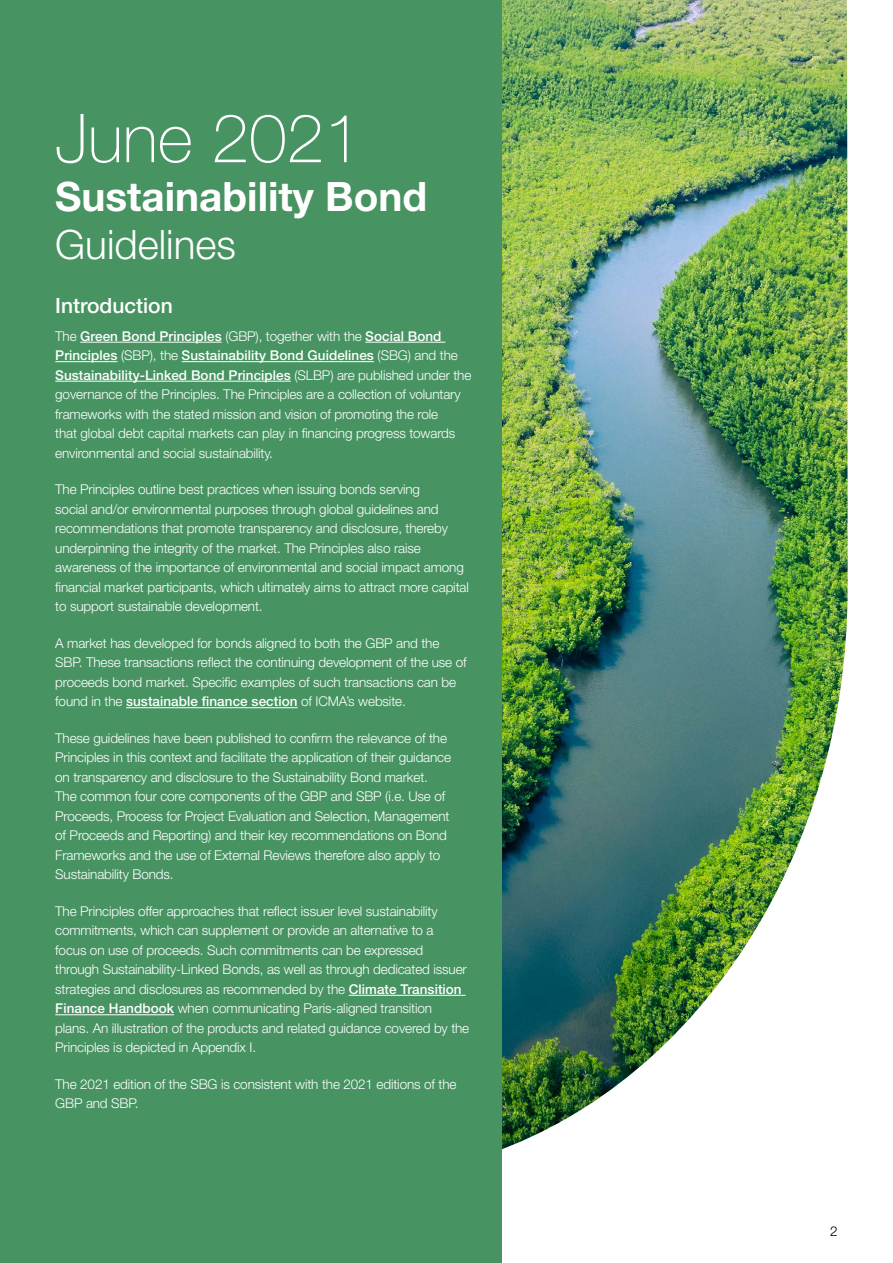
<style>
.page{position:relative;width:893px;height:1263px;background:#fff}
.page>*{position:absolute;margin:0;border:0;box-sizing:border-box;transform-origin:0 0}
.t1{font:100 67.5px "Helvetica Neue LT Std";color:#fff}
.t2{font:700 40.5px "Helvetica Neue LT Std";color:#fff}
.t3{font:300 40.5px "Helvetica Neue LT Std";color:#fff}
.t4{font:500 21px "Helvetica Neue LT Std";color:#fff}
.t5{font:300 13.5px/19.5px "Helvetica Neue LT Std";letter-spacing:-.01em;color:#fff}
.t6{font:300 13.5px "Helvetica Neue LT Std";color:#000}
.s1{font-weight:500}
</style>
<div class="page">
<img style="left:502px;top:0;width:346px;height:1150px">
<div style="left:0;top:0;width:502px;height:1263px;background:#479362"></div>
<hr style="left:80px;top:342px;width:142px;height:1px;background:#fff">
<hr style="left:365px;top:342px;width:80px;height:1px;background:#fff">
<hr style="left:55px;top:361px;width:62px;height:1px;background:#fff">
<hr style="left:182px;top:361px;width:192px;height:1px;background:#fff">
<hr style="left:55px;top:381px;width:236px;height:1px;background:#fff">
<hr style="left:126px;top:707px;width:172px;height:1px;background:#fff">
<hr style="left:349px;top:995px;width:117px;height:1px;background:#fff">
<hr style="left:55px;top:1014px;width:119px;height:1px;background:#fff">
<h1 class="t1" style="left:55px;top:100px;width:308px">June 2021</h1>
<h2 class="t2" style="left:55px;top:171px;width:373px">Sustainability Bond</h2>
<h2 class="t3" style="left:55px;top:220px;width:182px">Guidelines</h2>
<h3 class="t4" style="left:55px;top:293px;width:119px">Introduction</h3>
<p class="t5" style="left:55px;top:326px;width:418px">The <span class="s1">Green Bond Principles</span> (GBP), together with the <span class="s1">Social Bond Principles</span> (SBP), the <span class="s1">Sustainability Bond Guidelines</span> (SBG) and the <span class="s1">Sustainability-Linked Bond Principles</span> (SLBP) are published under the governance of the Principles. The Principles are a collection of voluntary frameworks with the stated mission and vision of promoting the role<br>that global debt capital markets can play in financing progress towards environmental and social sustainability.</p>
<p class="t5" style="left:55px;top:479px;width:415px">The Principles outline best practices when issuing bonds serving<br>social and/or environmental purposes through global guidelines and recommendations that promote transparency and disclosure, thereby underpinning the integrity of the market. The Principles also raise awareness of the importance of environmental and social impact among financial market participants, which ultimately aims to attract more capital to support sustainable development.</p>
<p class="t5" style="left:55px;top:633px;width:413px">A market has developed for bonds aligned to both the GBP and the SBP. These transactions reflect the continuing development of the use of proceeds bond market. Specific examples of such transactions can be found in the <span class="s1">sustainable finance section</span> of ICMA’s website.</p>
<p class="t5" style="left:55px;top:728px;width:397px">These guidelines have been published to confirm the relevance of the Principles in this context and facilitate the application of their guidance on transparency and disclosure to the Sustainability Bond market.<br>The common four core components of the GBP and SBP (i.e. Use of Proceeds, Process for Project Evaluation and Selection, Management of Proceeds and Reporting) and their key recommendations on Bond Frameworks and the use of External Reviews therefore also apply to Sustainability Bonds.</p>
<p class="t5" style="left:55px;top:901px;width:416px">The Principles offer approaches that reflect issuer level sustainability commitments, which can supplement or provide an alternative to a<br>focus on use of proceeds. Such commitments can be expressed through Sustainability-Linked Bonds, as well as through dedicated issuer strategies and disclosures as recommended by the <span class="s1">Climate Transition Finance Handbook</span> when communicating Paris-aligned transition plans. An illustration of the products and related guidance covered by the Principles is depicted in Appendix I.</p>
<p class="t5" style="left:55px;top:1074px;width:403px">The 2021 edition of the SBG is consistent with the 2021 editions of the<br>GBP and SBP.</p>
<p class="t6" style="left:830px;top:1223px;width:9px">2</p>
</div>
